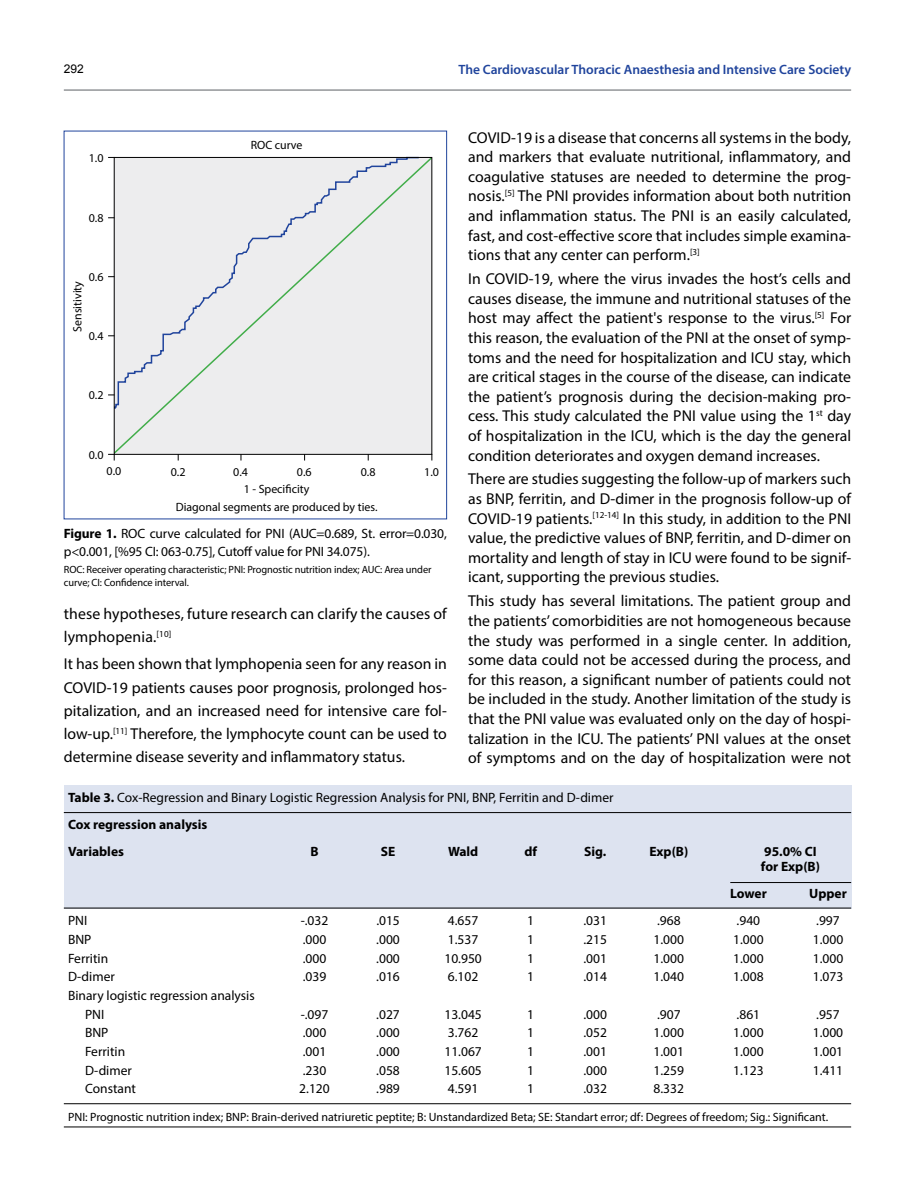
<style>
.page{position:relative;width:915px;height:1191px;background:#fff}
.page>*{position:absolute;margin:0;border:0;box-sizing:border-box;transform-origin:0 0}
.t1{font:15.75px/19.6px "Myriad Pro";color:#000;text-align:justify}
.t2{font:13.5px/27.2px "Myriad Pro";color:#000}
.t3{font:600 13.5px "Myriad Pro";color:#20449c}
.t4{font:700 13.5px/14.4px "Myriad Pro";color:#000}
.t5{font:12px/17.5px "Myriad Pro";color:#000;text-align:center}
.t6{font:12px "Arial";color:#000}
.t7{font:10.5px/12.6px "Myriad Pro";letter-spacing:-.01em;color:#000}
.s1{font-weight:700}
</style>
<div class="page">
<hr style="left:64px;top:89px;width:786px;height:2px;background:#939598">
<svg style="left:108px;top:454px;width:7px;height:6px"></svg>
<div style="left:112px;top:156px;width:321px;height:299px;background:#ededee"></div>
<div style="left:112px;top:156px;width:308px;height:253px;background:#ededee"></div>
<div style="left:114px;top:157px;width:318px;height:298px;border:1px solid #000"></div>
<div style="left:64px;top:785px;width:786px;height:123px;background:#dde3f0"></div>
<hr style="left:64px;top:1103px;width:786px;height:1px;background:#000">
<hr style="left:64px;top:812px;width:786px;height:1px;background:#000">
<hr style="left:64px;top:907px;width:786px;height:1px;background:#000">
<hr style="left:730px;top:882px;width:120px;height:1px;background:#000">
<hr style="left:64px;top:1126px;width:786px;height:1px;background:#000">
<p class="t6" style="left:64px;top:60px;width:22px">292</p>
<p class="t3" style="left:458px;top:61px;width:394px">The Cardiovascular Thoracic Anaesthesia and Intensive Care Society</p>
<p class="t5" style="left:89px;top:149px;width:16px">1.0</p>
<p class="t5" style="left:89px;top:209px;width:16px">0.8</p>
<p class="t5" style="left:89px;top:268px;width:16px">0.6</p>
<p class="t5" style="left:68px;top:332px;width:52px;rotate:-90deg">Sensitivity</p>
<p class="t5" style="left:89px;top:327px;width:16px">0.4</p>
<p class="t5" style="left:89px;top:386px;width:16px">0.2</p>
<p class="t5" style="left:89px;top:446px;width:16px">0.0</p>
<p class="t5" style="left:251px;top:136px;width:53px">ROC curve</p>
<p class="t5" style="left:107px;top:462px;width:16px">0.0</p>
<p class="t5" style="left:171px;top:463px;width:16px">0.2</p>
<p class="t5" style="left:233px;top:463px;width:16px">0.4</p>
<p class="t5" style="left:297px;top:463px;width:16px">0.6</p>
<p class="t5" style="left:360px;top:463px;width:16px">0.8</p>
<p class="t5" style="left:424px;top:463px;width:16px">1.0</p>
<p class="t5" style="left:176px;top:480px;width:203px">1 - Specificity<br>Diagonal segments are produced by ties.</p>
<p class="t2" style="left:64px;top:524px;width:384px;line-height:18px"><span class="s1">Figure 1.</span> ROC curve calculated for PNI (AUC=0.689, St. error=0.030, p&lt;0.001, [%95 CI: 063-0.75], Cutoff value for PNI 34.075).</p>
<p class="t7" style="left:64px;top:563px;width:369px">ROC: Receiver operating characteristic; PNI: Prognostic nutrition index; AUC: Area under curve; CI: Confidence interval.</p>
<p class="t1" style="left:64px;top:601px;width:384px;line-height:23.2px">these hypotheses, future research can clarify the causes of lymphopenia.<sup>[10]</sup></p>
<p class="t1" style="left:64px;top:652px;width:384px;line-height:23.2px">It has been shown that lymphopenia seen for any reason in COVID-19 patients causes poor prognosis, prolonged hos&shy;pitalization, and an increased need for intensive care fol&shy;low-up.<sup>[11]</sup> Therefore, the lymphocyte count can be used to determine disease severity and inflammatory status.</p>
<p class="t1" style="left:468px;top:127px;width:384px">COVID-19 is a disease that concerns all systems in the body, and markers that evaluate nutritional, inflammatory, and coagulative statuses are needed to determine the prog&shy;nosis.<sup>[5]</sup> The PNI provides information about both nutrition and inflammation status. The PNI is an easily calculated, fast, and cost-effective score that includes simple examina&shy;tions that any center can perform.<sup>[3]</sup></p>
<p class="t1" style="left:468px;top:269px;width:384px">In COVID-19, where the virus invades the host’s cells and causes disease, the immune and nutritional statuses of the host may affect the patient's response to the virus.<sup>[5]</sup> For this reason, the evaluation of the PNI at the onset of symp&shy;toms and the need for hospitalization and ICU stay, which are critical stages in the course of the disease, can indicate the patient’s prognosis during the decision-making pro&shy;cess. This study calculated the PNI value using the 1<sup>st</sup> day of hospitalization in the ICU, which is the day the general condition deteriorates and oxygen demand increases.</p>
<p class="t1" style="left:468px;top:469px;width:384px">There are studies suggesting the follow-up of markers such as BNP, ferritin, and D-dimer in the prognosis follow-up of COVID-19 patients.<sup>[12-14]</sup> In this study, in addition to the PNI value, the predictive values of BNP, ferritin, and D-dimer on mortality and length of stay in ICU were found to be signif&shy;icant, supporting the previous studies.</p>
<p class="t1" style="left:468px;top:591px;width:384px">This study has several limitations. The patient group and the patients’ comorbidities are not homogeneous because the study was performed in a single center. In addition, some data could not be accessed during the process, and for this reason, a significant number of patients could not be included in the study. Another limitation of the study is that the PNI value was evaluated only on the day of hospi&shy;talization in the ICU. The patients’ PNI values at the onset of symptoms and on the day of hospitalization were not</p>
<p class="t2" style="left:68px;top:783px;width:546px"><span class="s1">Table 3.</span> Cox-Regression and Binary Logistic Regression Analysis for PNI, BNP, Ferritin and D-dimer<br><span class="s1">Cox regression analysis<br>Variables</span></p>
<p class="t4" style="left:310px;top:844px;width:10px">B</p>
<p class="t4" style="left:381px;top:844px;width:16px">SE</p>
<p class="t4" style="left:448px;top:844px;width:32px">Wald</p>
<p class="t4" style="left:524px;top:844px;width:14px">df</p>
<p class="t4" style="left:584px;top:844px;width:24px">Sig.</p>
<p class="t4" style="left:649px;top:844px;width:40px">Exp(B)</p>
<p class="t4" style="left:760px;top:844px;width:61px">95.0% CI for Exp(B)</p>
<p class="t4" style="left:729px;top:886px;width:38px">Lower</p>
<p class="t4" style="left:808px;top:886px;width:39px">Upper</p>
<p class="t2" style="left:68px;top:907px;width:21px">PNI</p>
<p class="t2" style="left:300px;top:907px;width:29px">-.032</p>
<p class="t2" style="left:376px;top:907px;width:25px">.015</p>
<p class="t2" style="left:448px;top:907px;width:32px">4.657</p>
<p class="t2" style="left:527px;top:907px;width:8px">1</p>
<p class="t2" style="left:583px;top:907px;width:25px">.031</p>
<p class="t2" style="left:656px;top:907px;width:25px">.968</p>
<p class="t2" style="left:736px;top:907px;width:25px">.940</p>
<p class="t2" style="left:815px;top:907px;width:25px">.997</p>
<p class="t2" style="left:68px;top:925px;width:25px">BNP</p>
<p class="t2" style="left:302px;top:925px;width:25px">.000</p>
<p class="t2" style="left:376px;top:925px;width:25px">.000</p>
<p class="t2" style="left:448px;top:925px;width:32px">1.537</p>
<p class="t2" style="left:527px;top:925px;width:8px">1</p>
<p class="t2" style="left:583px;top:925px;width:25px">.215</p>
<p class="t2" style="left:653px;top:925px;width:32px">1.000</p>
<p class="t2" style="left:733px;top:925px;width:32px">1.000</p>
<p class="t2" style="left:812px;top:925px;width:32px">1.000</p>
<p class="t2" style="left:68px;top:944px;width:42px">Ferritin</p>
<p class="t2" style="left:302px;top:944px;width:25px">.000</p>
<p class="t2" style="left:376px;top:944px;width:25px">.000</p>
<p class="t2" style="left:444px;top:944px;width:39px">10.950</p>
<p class="t2" style="left:527px;top:944px;width:8px">1</p>
<p class="t2" style="left:583px;top:944px;width:25px">.001</p>
<p class="t2" style="left:653px;top:944px;width:32px">1.000</p>
<p class="t2" style="left:733px;top:944px;width:32px">1.000</p>
<p class="t2" style="left:812px;top:944px;width:32px">1.000</p>
<p class="t2" style="left:68px;top:963px;width:48px">D-dimer</p>
<p class="t2" style="left:302px;top:963px;width:25px">.039</p>
<p class="t2" style="left:376px;top:963px;width:25px">.016</p>
<p class="t2" style="left:448px;top:963px;width:32px">6.102</p>
<p class="t2" style="left:527px;top:963px;width:8px">1</p>
<p class="t2" style="left:583px;top:963px;width:25px">.014</p>
<p class="t2" style="left:653px;top:963px;width:32px">1.040</p>
<p class="t2" style="left:733px;top:963px;width:32px">1.008</p>
<p class="t2" style="left:812px;top:963px;width:32px">1.073</p>
<p class="t2" style="left:85px;top:986px;width:171px;line-height:18.8px;text-indent:-17px">Binary logistic regression analysis<br>PNI</p>
<p class="t2" style="left:300px;top:1000px;width:29px">-.097</p>
<p class="t2" style="left:376px;top:1000px;width:25px">.027</p>
<p class="t2" style="left:444px;top:1000px;width:39px">13.045</p>
<p class="t2" style="left:527px;top:1000px;width:8px">1</p>
<p class="t2" style="left:583px;top:1000px;width:25px">.000</p>
<p class="t2" style="left:656px;top:1000px;width:25px">.907</p>
<p class="t2" style="left:736px;top:1000px;width:25px">.861</p>
<p class="t2" style="left:815px;top:1000px;width:25px">.957</p>
<p class="t2" style="left:85px;top:1019px;width:25px">BNP</p>
<p class="t2" style="left:302px;top:1019px;width:25px">.000</p>
<p class="t2" style="left:376px;top:1019px;width:25px">.000</p>
<p class="t2" style="left:448px;top:1019px;width:32px">3.762</p>
<p class="t2" style="left:527px;top:1019px;width:8px">1</p>
<p class="t2" style="left:583px;top:1019px;width:25px">.052</p>
<p class="t2" style="left:653px;top:1019px;width:32px">1.000</p>
<p class="t2" style="left:733px;top:1019px;width:32px">1.000</p>
<p class="t2" style="left:812px;top:1019px;width:32px">1.000</p>
<p class="t2" style="left:85px;top:1037px;width:42px">Ferritin</p>
<p class="t2" style="left:302px;top:1037px;width:25px">.001</p>
<p class="t2" style="left:376px;top:1037px;width:25px">.000</p>
<p class="t2" style="left:444px;top:1037px;width:39px">11.067</p>
<p class="t2" style="left:527px;top:1037px;width:8px">1</p>
<p class="t2" style="left:583px;top:1037px;width:25px">.001</p>
<p class="t2" style="left:653px;top:1037px;width:32px">1.001</p>
<p class="t2" style="left:733px;top:1037px;width:32px">1.000</p>
<p class="t2" style="left:812px;top:1037px;width:32px">1.001</p>
<p class="t2" style="left:85px;top:1056px;width:48px">D-dimer</p>
<p class="t2" style="left:302px;top:1056px;width:25px">.230</p>
<p class="t2" style="left:376px;top:1056px;width:25px">.058</p>
<p class="t2" style="left:444px;top:1056px;width:39px">15.605</p>
<p class="t2" style="left:527px;top:1056px;width:8px">1</p>
<p class="t2" style="left:583px;top:1056px;width:25px">.000</p>
<p class="t2" style="left:653px;top:1056px;width:32px">1.259</p>
<p class="t2" style="left:733px;top:1056px;width:32px">1.123</p>
<p class="t2" style="left:812px;top:1056px;width:32px">1.411</p>
<p class="t2" style="left:85px;top:1075px;width:52px">Constant</p>
<p class="t2" style="left:299px;top:1075px;width:32px">2.120</p>
<p class="t2" style="left:376px;top:1075px;width:25px">.989</p>
<p class="t2" style="left:448px;top:1075px;width:32px">4.591</p>
<p class="t2" style="left:527px;top:1075px;width:8px">1</p>
<p class="t2" style="left:583px;top:1075px;width:25px">.032</p>
<p class="t2" style="left:653px;top:1075px;width:32px">8.332</p>
<p class="t5" style="left:68px;top:1107px;width:761px">PNI: Prognostic nutrition index; BNP: Brain-derived natriuretic peptite; B: Unstandardized Beta; SE: Standart error; df: Degrees of freedom; Sig.: Significant.</p>
</div>
